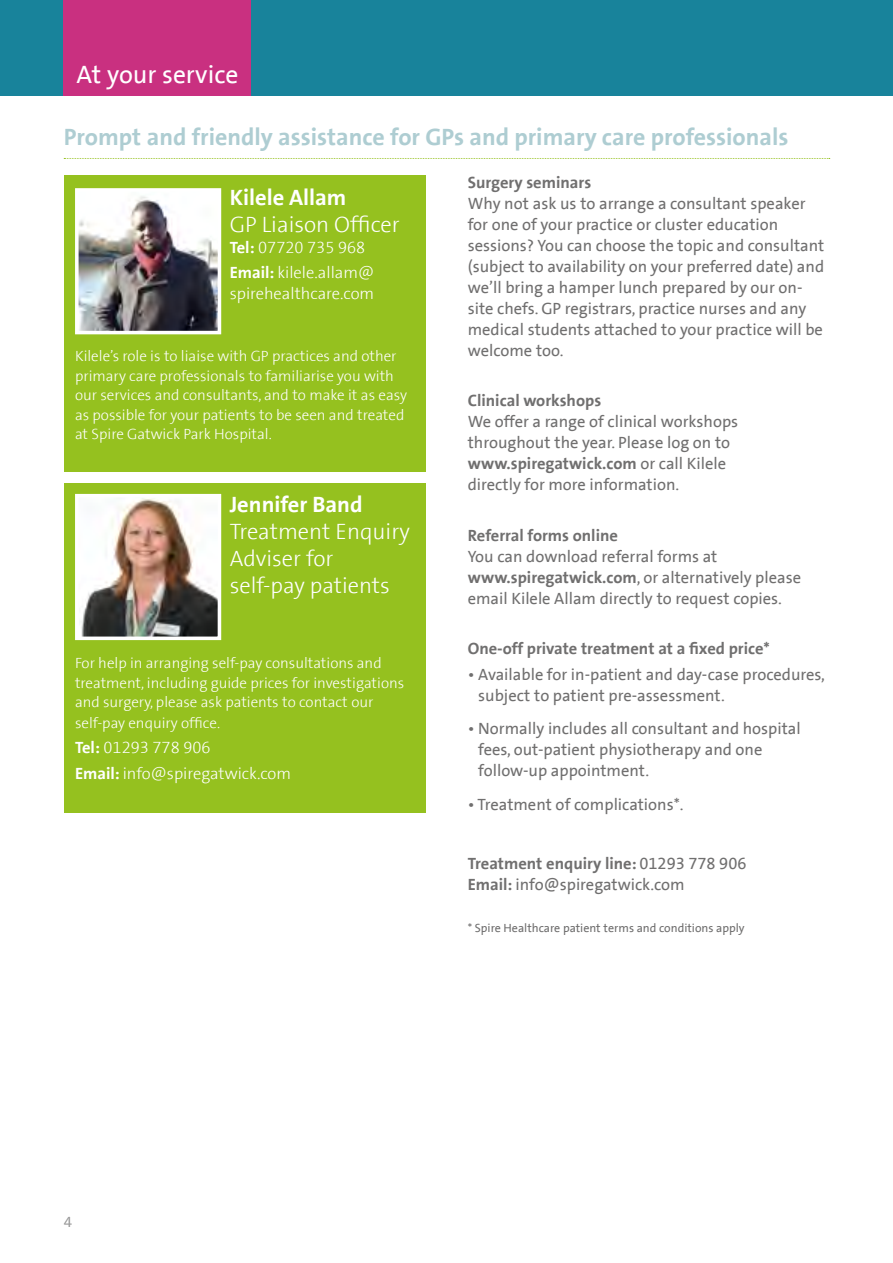
<style>
.page{position:relative;width:893px;height:1263px;background:#fff}
.page>*{position:absolute;margin:0;border:0;box-sizing:border-box;transform-origin:0 0}
.t1{font:25.5px "The Sans Spire";color:#fff}
.t2{font:700 24px "The Sans Spire";color:#aecdd2}
.t3{font:300 22.5px/27px "The Sans Spire";color:#fff}
.t4{font:700 22.5px "The Sans Spire";color:#fff}
.t5{font:16.5px/21px "The Sans Spire";color:#706f6f}
.t6{font:300 16.5px/25.2px "The Sans Spire";color:#fff}
.t7{font:700 16.5px "The Sans Spire";color:#706f6f}
.t8{font:300 15px/19.5px "The Sans Spire";color:#fff}
.t9{font:300 15px "The Sans Spire";color:#9f9f9f}
.t10{font:12px "The Sans Spire";color:#706f6f}
.s1{font-weight:700}
</style>
<div class="page">
<div style="left:0;top:0;width:893px;height:95px;background:#18839b"></div>
<div style="left:64px;top:0;width:187px;height:95px;background:#c93080"></div>
<svg style="left:64px;top:158px;width:766px;height:1px"></svg>
<div style="left:64px;top:175px;width:361px;height:297px;background:#95c11f"></div>
<div style="left:64px;top:483px;width:361px;height:329px;background:#95c11f"></div>
<img style="left:80px;top:193px;width:136px;height:136px">
<div style="left:75px;top:188px;width:146px;height:146px;border:4px solid #fff"></div>
<img style="left:80px;top:499px;width:136px;height:136px">
<div style="left:75px;top:494px;width:146px;height:146px;border:4px solid #fff"></div>
<h1 class="t1" style="left:77px;top:59px;width:163px">At your service</h1>
<h2 class="t2" style="left:64px;top:123px;width:726px">Prompt and friendly assistance for GPs and primary care professionals</h2>
<p class="t7" style="left:468px;top:172px;width:125px">Surgery seminars</p>
<p class="t5" style="left:468px;top:193px;width:358px">Why not ask us to arrange a consultant speaker for one of your practice or cluster education sessions? You can choose the topic and consultant (subject to availability on your preferred date) and we’ll bring a hamper lunch prepared by our on&shy;site chefs. GP registrars, practice nurses and any medical students attached to your practice will be welcome too.</p>
<p class="t7" style="left:468px;top:391px;width:135px">Clinical workshops</p>
<p class="t5" style="left:468px;top:411px;width:272px">We offer a range of clinical workshops throughout the year. Please log on to <span class="s1">www.spiregatwick.com</span> or call Kilele directly for more information.</p>
<p class="t7" style="left:468px;top:525px;width:152px">Referral forms online</p>
<p class="t5" style="left:468px;top:546px;width:335px">You can download referral forms at <span class="s1">www.spiregatwick.com</span>, or alternatively please email Kilele Allam directly to request copies.</p>
<p class="t7" style="left:468px;top:639px;width:304px">One-off private treatment at a fixed price*</p>
<p class="t5" style="left:478px;top:663px;width:348px;text-indent:-11px">• Available for in-patient and day-case procedures, subject to patient pre-assessment.</p>
<p class="t5" style="left:478px;top:718px;width:324px;text-indent:-11px">• Normally includes all consultant and hospital fees, out-patient physiotherapy and one follow-up appointment.</p>
<p class="t5" style="left:468px;top:794px;width:217px">• Treatment of complications*.</p>
<h3 class="t4" style="left:230px;top:184px;width:118px">Kilele Allam</h3>
<h3 class="t3" style="left:230px;top:211px;width:172px">GP Liaison Officer</h3>
<p class="t6" style="left:230px;top:235px;width:146px"><span class="s1">Tel:</span> 07720 735 968<br><span class="s1">Email:</span> kilele.allam@</p>
<p class="t6" style="left:230px;top:281px;width:146px">spirehealthcare.com</p>
<p class="t8" style="left:75px;top:346px;width:334px">Kilele’s role is to liaise with GP practices and other primary care professionals to familiarise you with our services and consultants, and to make it as easy as possible for your patients to be seen and treated at Spire Gatwick Park Hospital.</p>
<h3 class="t4" style="left:230px;top:491px;width:134px">Jennifer Band</h3>
<h3 class="t3" style="left:230px;top:518px;width:182px">Treatment Enquiry<br>Adviser for self-pay patients</h3>
<p class="t8" style="left:75px;top:653px;width:331px">For help in arranging self-pay consultations and treatment, including guide prices for investigations and surgery, please ask patients to contact our</p>
<p class="t8" style="left:75px;top:713px;width:147px">self-pay enquiry office.</p>
<p class="t6" style="left:75px;top:735px;width:218px"><span class="s1">Tel:</span> 01293 778 906<br><span class="s1">Email:</span> info@spiregatwick.com</p>
<p class="t9" style="left:64px;top:1213px;width:10px">4</p>
<p class="t5" style="left:468px;top:853px;width:280px"><span class="s1">Treatment enquiry line:</span> 01293 778 906<br><span class="s1">Email:</span> info@spiregatwick.com</p>
<p class="t10" style="left:468px;top:921px;width:278px">* Spire Healthcare patient terms and conditions apply</p>
</div>
